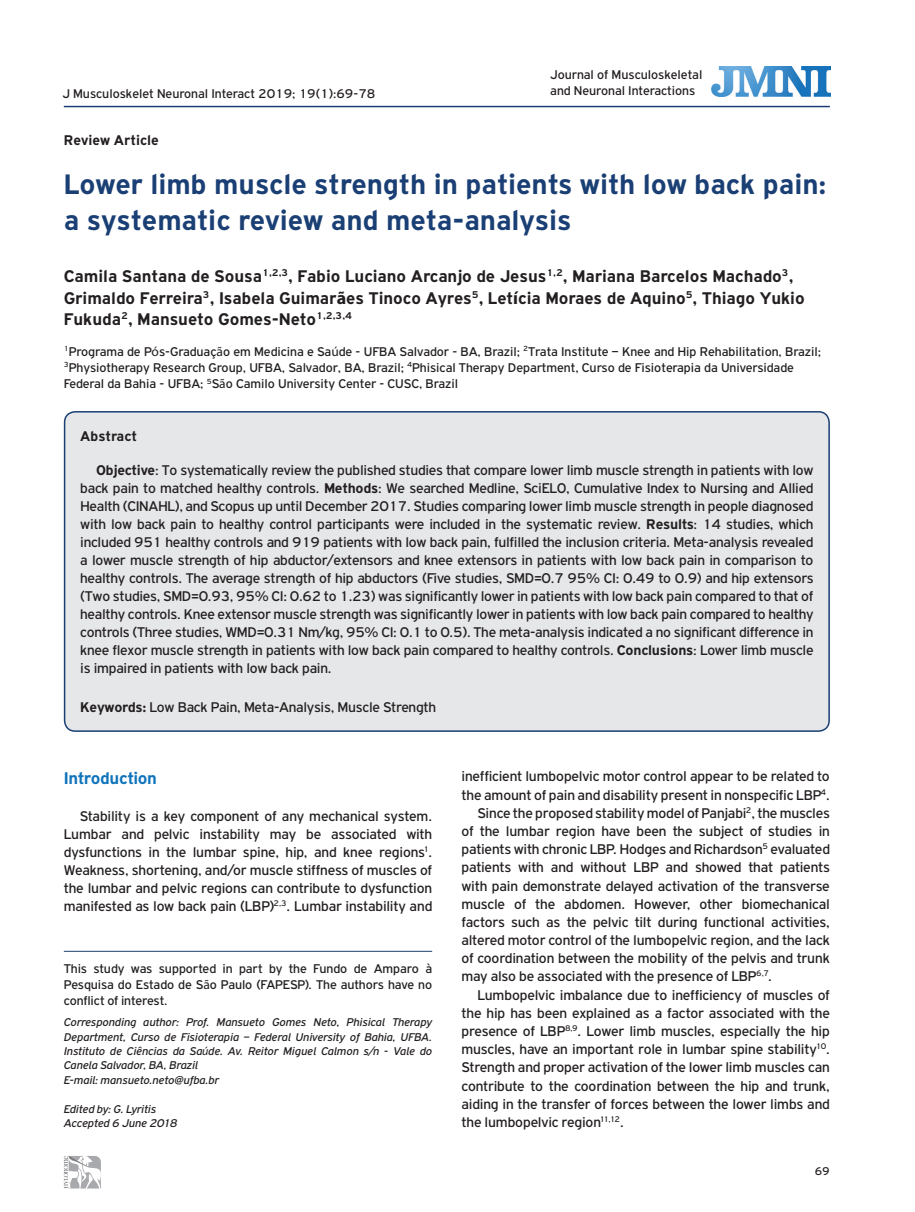
<style>
.page{position:relative;width:915px;height:1212px;background:#fff}
.page>*{position:absolute;margin:0;border:0;box-sizing:border-box;transform-origin:0 0}
.t1{font:700 30px/36px "PF Highway Gothic";color:#1a3f74}
.t2{font:700 18px/21.6px "PF Highway Gothic";color:#231f20}
.t3{font:700 18px "PF Highway Gothic";letter-spacing:-.02em;color:#1074bc}
.t4{font:15px/18px "PF Highway Gothic";letter-spacing:-.01em;color:#231f20;text-align:justify}
.t5{font:700 15px "PF Highway Gothic";color:#231f20}
.t6{font:13.5px/16.2px "PF Highway Gothic";color:#231f20}
.t7{font:italic 12px/14.4px "PF Highway Gothic";letter-spacing:-.005em;color:#231f20}
.t8{font:12px "PF Highway Gothic";color:#231f20}
.s1{font-family:"Myriad Pro"}
.s2{font-weight:700}
</style>
<div class="page">
<hr style="left:64px;top:106px;width:765px;height:1px;background:#1a3f74">
<div style="left:65px;top:412px;width:763px;height:319px;background:#e6e7e9;border-radius:11px"></div>
<div style="left:64px;top:411px;width:765px;height:321px;border:2px solid #1a3f74;border-radius:11px"></div>
<hr style="left:64px;top:951px;width:368px;height:1px;background:#1a3f74">
<img style="left:711px;top:66px;width:118px;height:31px">
<svg style="left:64px;top:1156px;width:37px;height:33px"></svg>
<p class="t6" style="left:550px;top:66px;width:153px">Journal of Musculoskeletal</p>
<p class="t6" style="left:62px;top:85px;width:314px">J Musculoskelet Neuronal Interact 2019; 19(1):69-78</p>
<p class="t6" style="left:550px;top:82px;width:146px">and Neuronal Interactions</p>
<p class="t5" style="left:64px;top:132px;width:96px">Review Article</p>
<h1 class="t1" style="left:64px;top:166px;width:764px">Lower limb muscle strength in patients with low back pain: a systematic review and meta-analysis</h1>
<p class="t2" style="left:64px;top:265px;width:742px">Camila Santana de Sousa<sup>1,2,3</sup>, Fabio Luciano Arcanjo de Jesus<sup>1,2</sup>, Mariana Barcelos Machado<sup>3</sup>,<br>Grimaldo Ferreira<sup>3</sup>, Isabela Guimar<span class="s1">ã</span>es Tinoco Ayres<sup>5</sup>, Let<span class="s1">í</span>cia Moraes de Aquino<sup>5</sup>, Thiago Yukio<br>Fukuda<sup>2</sup>, Mansueto Gomes-Neto<sup>1,2,3,4</sup></p>
<p class="t6" style="left:64px;top:343px;width:758px"><sup>1</sup>Programa de P<span class="s1">ó</span>s-Graduaç<span class="s1">ã</span>o em Medicina e Sa<span class="s1">ú</span>de - UFBA Salvador - BA, Brazil; <sup>2</sup>Trata Institute – Knee and Hip Rehabilitation, Brazil;<br><sup>3</sup>Physiotherapy Research Group, UFBA, Salvador, BA, Brazil; <sup>4</sup>Phisical Therapy Department, Curso de Fisioterapia da Universidade<br>Federal da Bahia - UFBA; <sup>5</sup>S<span class="s1">ã</span>o Camilo University Center - CUSC, Brazil</p>
<p class="t5" style="left:80px;top:428px;width:58px">Abstract</p>
<p class="t4" style="left:80px;top:461px;width:734px;text-indent:16px"><span class="s2">Objective</span>: To systematically review the published studies that compare lower limb muscle strength in patients with low back pain to matched healthy controls. <span class="s2">Methods</span>: We searched Medline, SciELO, Cumulative Index to Nursing and Allied Health (CINAHL), and Scopus up until December 2017. Studies comparing lower limb muscle strength in people diagnosed with low back pain to healthy control participants were included in the systematic review. <span class="s2">Results</span>: 14 studies, which included 951 healthy controls and 919 patients with low back pain, fulfilled the inclusion criteria. Meta-analysis revealed a lower muscle strength of hip abductor/extensors and knee extensors in patients with low back pain in comparison to healthy controls. The average strength of hip abductors (Five studies, SMD=0.7 95% CI: 0.49 to 0.9) and hip extensors (Two studies, SMD=0.93, 95% CI: 0.62 to 1.23) was significantly lower in patients with low back pain compared to that of healthy controls. Knee extensor muscle strength was significantly lower in patients with low back pain compared to healthy controls (Three studies, WMD=0.31 Nm/kg, 95% CI: 0.1 to 0.5). The meta-analysis indicated a no significant difference in knee flexor muscle strength in patients with low back pain compared to healthy controls. <span class="s2">Conclusions</span>: Lower limb muscle is impaired in patients with low back pain.</p>
<p class="t4" style="left:80px;top:698px;width:357px"><span class="s2">Keywords:</span> Low Back Pain, Meta-Analysis, Muscle Strength</p>
<p class="t3" style="left:64px;top:768px;width:95px">Introduction</p>
<p class="t4" style="left:64px;top:807px;width:370px;text-indent:16px">Stability is a key component of any mechanical system.<br>Lumbar and pelvic instability may be associated with dysfunctions in the lumbar spine, hip, and knee regions<sup>1</sup>.<br>Weakness, shortening, and/or muscle stiffness of muscles of the lumbar and pelvic regions can contribute to dysfunction manifested as low back pain (LBP)<sup>2,3</sup>. Lumbar instability and</p>
<p class="t6" style="left:64px;top:960px;width:370px;text-align:justify">This study was supported in part by the Fundo de Amparo à Pesquisa do Estado de S<span class="s1">ã</span>o Paulo (FAPESP). The authors have no conflict of interest.</p>
<p class="t7" style="left:64px;top:1015px;width:370px">Corresponding author: Prof. Mansueto Gomes Neto, Phisical Therapy Department, Curso de Fisioterapia – Federal University of Bahia, UFBA.<br>Instituto de Ciências da Sa<span class="s1">ú</span>de. Av. Reitor Miguel Calmon s/n - Vale do Canela Salvador, BA, Brazil<br>E-mail: mansueto.neto@ufba.br</p>
<p class="t7" style="left:64px;top:1101px;width:115px">Edited by: G. Lyritis<br>Accepted 6 June 2018</p>
<p class="t4" style="left:461px;top:767px;width:370px">inefficient lumbopelvic motor control appear to be related to</p>
<p class="t4" style="left:461px;top:786px;width:370px">the amount of pain and disability present in nonspecific LBP<sup>4</sup>.</p>
<p class="t4" style="left:477px;top:804px;width:354px">Since the proposed stability model of Panjabi<sup>2</sup>, the muscles</p>
<p class="t4" style="left:461px;top:822px;width:369px">of the lumbar region have been the subject of studies in</p>
<p class="t4" style="left:461px;top:840px;width:370px">patients with chronic LBP. Hodges and Richardson<sup>5</sup> evaluated</p>
<p class="t4" style="left:461px;top:858px;width:370px">patients with and without LBP and showed that patients</p>
<p class="t4" style="left:461px;top:876px;width:369px">with pain demonstrate delayed activation of the transverse</p>
<p class="t4" style="left:461px;top:895px;width:370px">muscle of the abdomen. However, other biomechanical</p>
<p class="t4" style="left:461px;top:913px;width:370px">factors such as the pelvic tilt during functional activities,</p>
<p class="t4" style="left:461px;top:931px;width:370px">altered motor control of the lumbopelvic region, and the lack</p>
<p class="t4" style="left:461px;top:949px;width:370px">of coordination between the mobility of the pelvis and trunk</p>
<p class="t4" style="left:461px;top:967px;width:312px">may also be associated with the presence of LBP<sup>6,7</sup>.</p>
<p class="t4" style="left:477px;top:986px;width:354px">Lumbopelvic imbalance due to inefficiency of muscles of</p>
<p class="t4" style="left:461px;top:1004px;width:370px">the hip has been explained as a factor associated with the</p>
<p class="t4" style="left:461px;top:1022px;width:369px">presence of LBP<sup>8,9</sup>. Lower limb muscles, especially the hip</p>
<p class="t4" style="left:461px;top:1040px;width:370px">muscles, have an important role in lumbar spine stability<sup>10</sup>.</p>
<p class="t4" style="left:461px;top:1058px;width:369px">Strength and proper activation of the lower limb muscles can</p>
<p class="t4" style="left:461px;top:1076px;width:370px">contribute to the coordination between the hip and trunk,</p>
<p class="t4" style="left:461px;top:1095px;width:369px">aiding in the transfer of forces between the lower limbs and</p>
<p class="t4" style="left:461px;top:1113px;width:164px">the lumbopelvic region<sup>11,12</sup>.</p>
<p class="t8" style="left:814px;top:1165px;width:17px">69</p>
</div>
